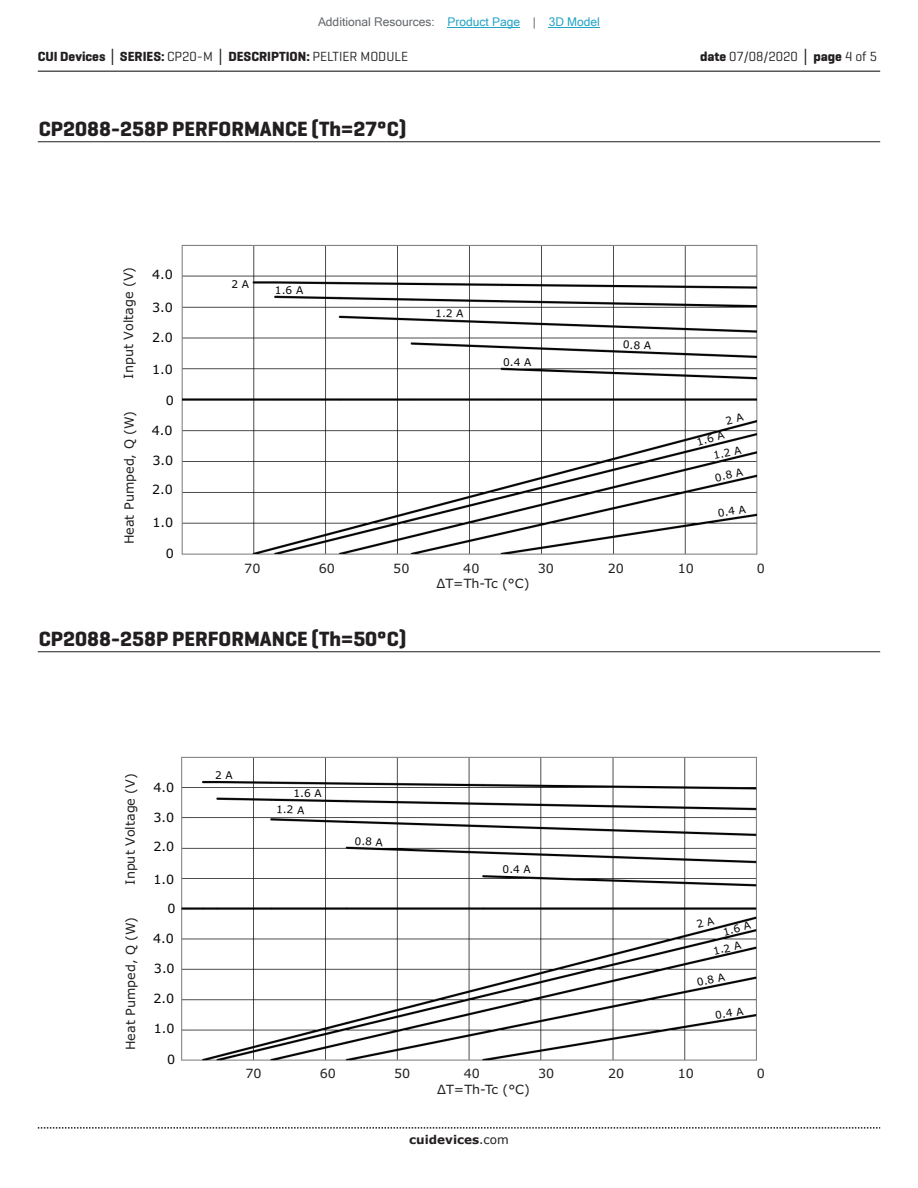
<style>
.page{position:relative;width:918px;height:1188px;background:#fff}
.page>*{position:absolute;margin:0;border:0;box-sizing:border-box;transform-origin:0 0}
.t1{font:700 21px "Geogrotesque";color:#231f20}
.t2{font:700 13.5px "Geogrotesque";color:#231f20}
.t3{font:13.5px "Geogrotesque";color:#231f20}
.t4{font:12.75px "Verdana";color:#231f20}
.t5{font:12.75px "Verdana";color:#050504}
.t6{font:12px "Microsoft Sans Serif";color:#63676b}
.t7{font:700 12px "Verdana";color:#231f20}
.t8{font:10.65px "Verdana";color:#050504}
.s1{color:#23a4c6}
.s2{font-family:"Verdana"}
.s3{font-weight:400}
.s4{font-weight:700}
.s5{font-family:"Verdana";font-weight:700}
</style>
<div class="page">
<hr style="left:38px;top:71px;width:842px;height:1px;background:#231f20">
<svg style="left:38px;top:1127px;width:842px;height:2px"></svg>
<img style="left:181px;top:244px;width:577px;height:311px">
<hr style="left:38px;top:141px;width:842px;height:1px;background:#231f20">
<img style="left:181px;top:756px;width:576px;height:305px">
<hr style="left:38px;top:651px;width:842px;height:1px;background:#231f20">
<hr style="left:448px;top:27px;width:72px;height:1px;background:#23a4c6">
<hr style="left:549px;top:27px;width:51px;height:1px;background:#23a4c6">
<svg style="left:726px;top:413px;width:18px;height:12px"></svg>
<svg style="left:697px;top:916px;width:18px;height:12px"></svg>
<p class="t6" style="left:318px;top:15px;width:283px">Additional Resources: <span class="s1">Product Page</span> | <span class="s1">3D Model</span></p>
<p class="t2" style="left:38px;top:48px;width:372px">CUI Devices <span class="s2">│</span> SERIES: <span class="s3">CP20-M</span> <span class="s2">│</span> DESCRIPTION: <span class="s3">PELTIER MODULE</span></p>
<p class="t3" style="left:700px;top:48px;width:179px"><span class="s4">date</span> 07/08/2020 <span class="s5">│</span> <span class="s4">page</span> 4 of 5</p>
<h1 class="t1" style="left:39px;top:116px;width:369px">CP2088-258P PERFORMANCE (Th=27°C)</h1>
<p class="t4" style="left:120px;top:379px;width:113px;rotate:-90deg">Input Voltage (V)</p>
<p class="t4" style="left:120px;top:544px;width:135px;rotate:-90deg">Heat Pumped, Q (W)</p>
<p class="t5" style="left:152px;top:266px;width:22px">4.0</p>
<p class="t5" style="left:152px;top:298px;width:22px">3.0</p>
<p class="t5" style="left:152px;top:329px;width:22px">2.0</p>
<p class="t5" style="left:152px;top:361px;width:22px">1.0</p>
<p class="t5" style="left:166px;top:392px;width:10px">0</p>
<p class="t5" style="left:152px;top:422px;width:22px">4.0</p>
<p class="t5" style="left:153px;top:452px;width:22px">3.0</p>
<p class="t5" style="left:152px;top:481px;width:22px">2.0</p>
<p class="t5" style="left:152px;top:513px;width:22px">1.0</p>
<p class="t5" style="left:166px;top:545px;width:10px">0</p>
<p class="t8" style="left:231px;top:277px;width:19px">2 A</p>
<p class="t8" style="left:275px;top:283px;width:30px">1.6 A</p>
<p class="t8" style="left:436px;top:305px;width:30px;rotate:2deg">1.2 A</p>
<p class="t8" style="left:503px;top:355px;width:30px">0.4 A</p>
<p class="t8" style="left:623px;top:337px;width:30px;rotate:3deg">0.8 A</p>
<p class="t8" style="left:695px;top:435px;width:30px;rotate:-15deg">1.6 A</p>
<p class="t8" style="left:714px;top:471px;width:30px;rotate:-12deg">0.8 A</p>
<p class="t8" style="left:717px;top:506px;width:30px;rotate:-9deg">0.4 A</p>
<p class="t8" style="left:712px;top:448px;width:30px;rotate:-11deg">1.2 A</p>
<p class="t4" style="left:244px;top:559px;width:18px">70</p>
<p class="t4" style="left:319px;top:559px;width:18px">60</p>
<p class="t4" style="left:393px;top:559px;width:18px">50</p>
<p class="t4" style="left:463px;top:559px;width:18px">40</p>
<p class="t4" style="left:538px;top:559px;width:18px">30</p>
<p class="t4" style="left:608px;top:559px;width:18px">20</p>
<p class="t4" style="left:678px;top:559px;width:18px">10</p>
<p class="t4" style="left:757px;top:559px;width:10px">0</p>
<h1 class="t1" style="left:39px;top:626px;width:369px">CP2088-258P PERFORMANCE (Th=50°C)</h1>
<p class="t4" style="left:437px;top:575px;width:94px">ΔT=Th-Tc (°C)</p>
<p class="t4" style="left:121px;top:885px;width:113px;rotate:-90deg">Input Voltage (V)</p>
<p class="t4" style="left:122px;top:1050px;width:135px;rotate:-90deg">Heat Pumped, Q (W)</p>
<p class="t5" style="left:154px;top:779px;width:22px">4.0</p>
<p class="t5" style="left:154px;top:809px;width:22px">3.0</p>
<p class="t5" style="left:154px;top:838px;width:22px">2.0</p>
<p class="t5" style="left:154px;top:870px;width:22px">1.0</p>
<p class="t5" style="left:167px;top:900px;width:10px">0</p>
<p class="t5" style="left:153px;top:930px;width:22px">4.0</p>
<p class="t5" style="left:154px;top:960px;width:22px">3.0</p>
<p class="t5" style="left:154px;top:990px;width:22px">2.0</p>
<p class="t5" style="left:154px;top:1020px;width:22px">1.0</p>
<p class="t5" style="left:167px;top:1051px;width:10px">0</p>
<p class="t8" style="left:215px;top:767px;width:19px">2 A</p>
<p class="t8" style="left:293px;top:786px;width:30px">1.6 A</p>
<p class="t8" style="left:276px;top:802px;width:30px;rotate:2deg">1.2 A</p>
<p class="t8" style="left:355px;top:833px;width:30px;rotate:3deg">0.8 A</p>
<p class="t8" style="left:503px;top:862px;width:30px">0.4 A</p>
<p class="t8" style="left:721px;top:925px;width:30px;rotate:-14deg">1.6 A</p>
<p class="t8" style="left:695px;top:975px;width:30px;rotate:-12deg">0.8 A</p>
<p class="t8" style="left:714px;top:1008px;width:30px;rotate:-9deg">0.4 A</p>
<p class="t8" style="left:712px;top:944px;width:30px;rotate:-13deg">1.2 A</p>
<p class="t4" style="left:245px;top:1065px;width:18px">70</p>
<p class="t4" style="left:320px;top:1065px;width:18px">60</p>
<p class="t4" style="left:394px;top:1065px;width:18px">50</p>
<p class="t4" style="left:464px;top:1065px;width:18px">40</p>
<p class="t4" style="left:538px;top:1065px;width:18px">30</p>
<p class="t4" style="left:608px;top:1065px;width:18px">20</p>
<p class="t4" style="left:678px;top:1065px;width:18px">10</p>
<p class="t4" style="left:757px;top:1065px;width:10px">0</p>
<p class="t4" style="left:437px;top:1081px;width:94px">ΔT=Th-Tc (°C)</p>
<p class="t7" style="left:409px;top:1131px;width:101px">cuidevices<span class="s3">.com</span></p>
</div>
